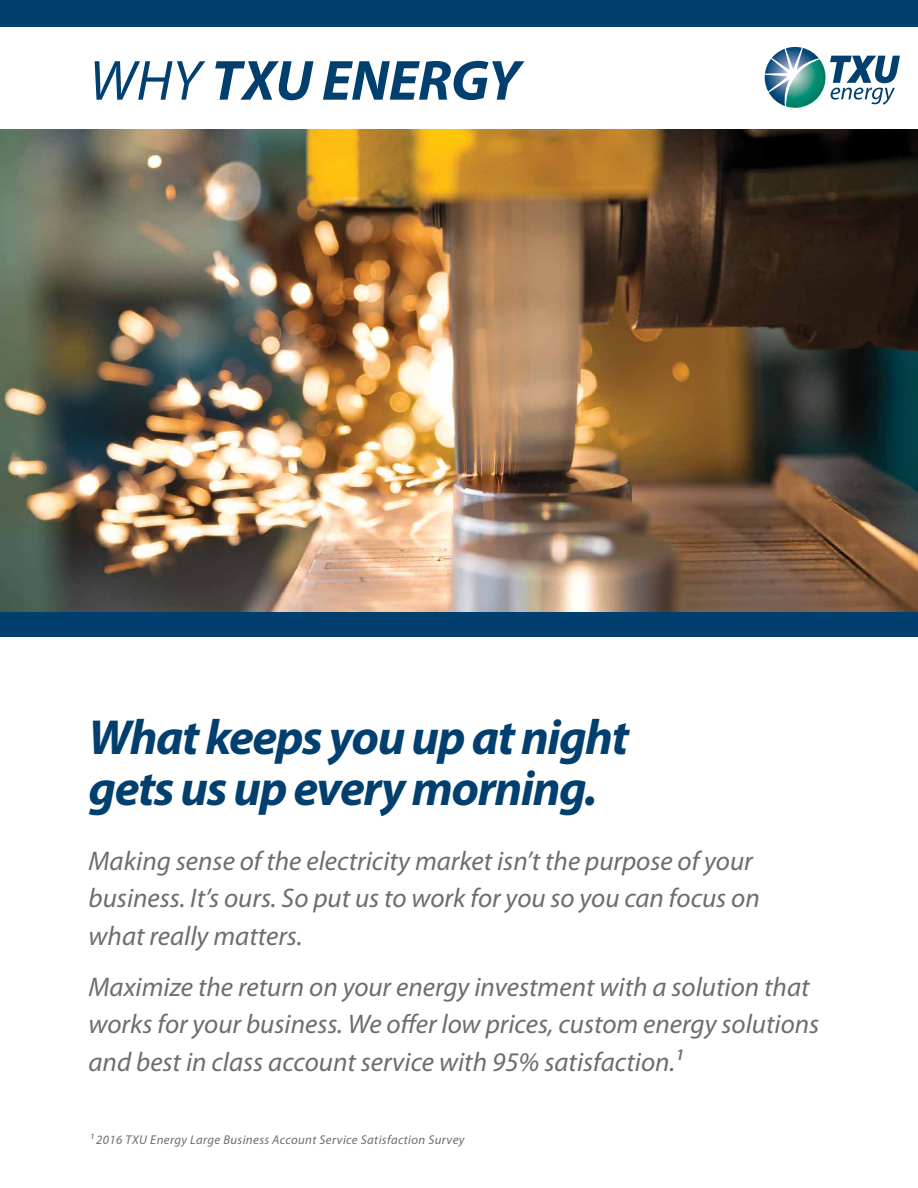
<style>
.page{position:relative;width:918px;height:1188px;background:#fff}
.page>*{position:absolute;margin:0;border:0;box-sizing:border-box;transform-origin:0 0}
.t1{font:italic 700 57px "Myriad Pro";letter-spacing:-.005em;color:#003f6e}
.t2{font:italic 700 49.5px/51px "Myriad Pro";letter-spacing:-.03em;color:#003f6e}
.t3{font:italic 27px/37.5px "Myriad Pro";color:#6d6c6f}
.t4{font:italic 12.75px "Myriad Pro";letter-spacing:.03em;color:#6d6c6f}
.s1{font-weight:400}
</style>
<div class="page">
<svg style="left:764px;top:47px;width:136px;height:61px"></svg>
<img style="left:0;top:129px;width:918px;height:483px">
<div style="left:0;top:0;width:918px;height:27px;background:#003f6e"></div>
<div style="left:0;top:612px;width:918px;height:25px;background:#003f6e"></div>
<h1 class="t1" style="left:89px;top:49px;width:433px"><span class="s1">WHY</span> TXU ENERGY</h1>
<h2 class="t2" style="left:89px;top:713px;width:542px">What keeps you up at night gets us up every morning.</h2>
<p class="t3" style="left:89px;top:842px;width:673px">Making sense of the electricity market isn’t the purpose of your business. It’s ours. So put us to work for you so you can focus on what really matters.</p>
<p class="t3" style="left:89px;top:968px;width:732px">Maximize the return on your energy investment with a solution that works for your business. We offer low prices, custom energy solutions and best in class account service with 95% satisfaction.¹</p>
<p class="t4" style="left:90px;top:1133px;width:376px">¹ 2016 TXU Energy Large Business Account Service Satisfaction Survey</p>
</div>
